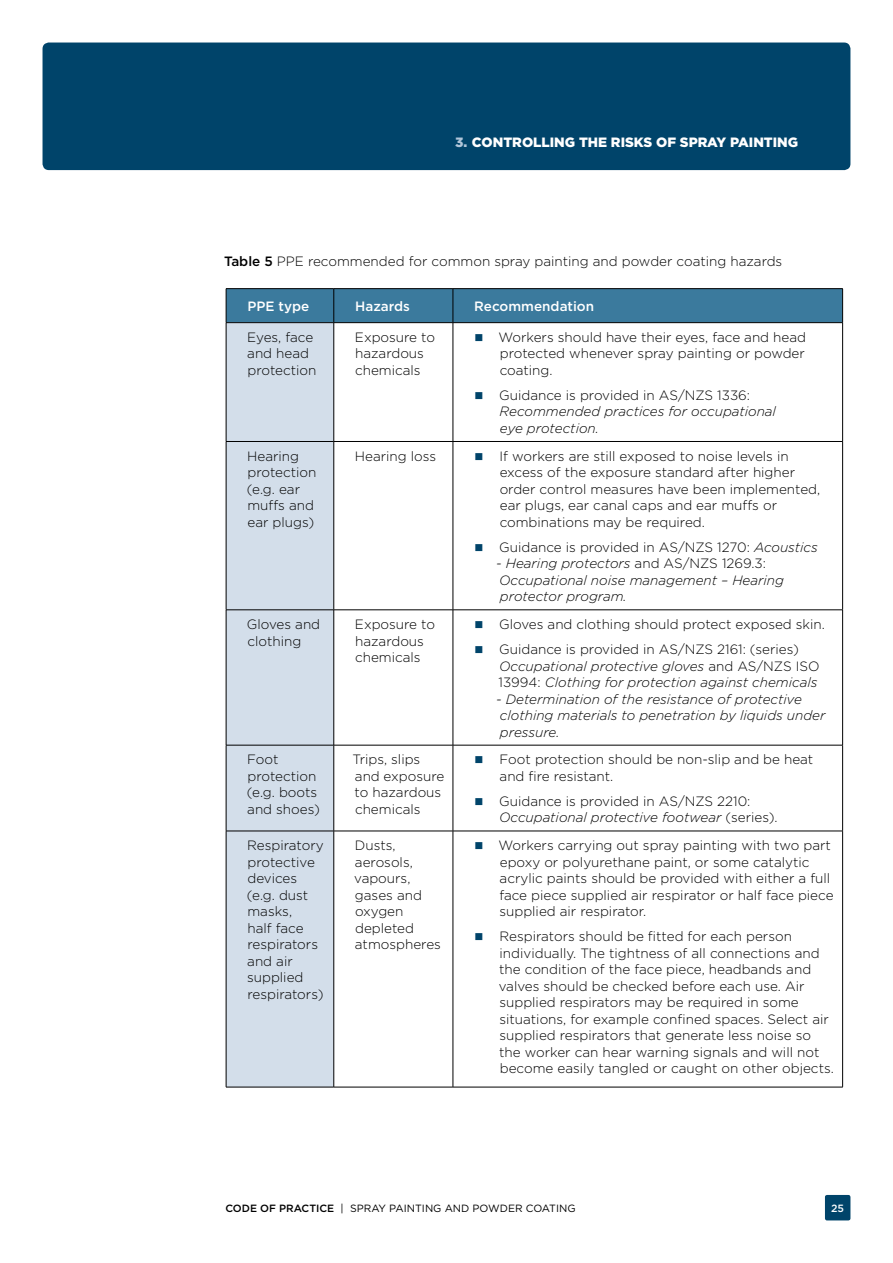
<style>
.page{position:relative;width:893px;height:1263px;background:#fff}
.page>*{position:absolute;margin:0;border:0;box-sizing:border-box;transform-origin:0 0}
.t1{font:300 13.5px/16.5px "Gotham";color:#000}
.t2{font:italic 300 13.5px/16.5px "Gotham";color:#000}
.t3{font:900 13.5px "Gotham";color:#fff}
.t4{font:500 13.5px "Gotham";color:#fff}
.t5{font:10.5px "Gotham";color:#000}
.t6{font:500 10.5px "Gotham";color:#fff}
.s1{color:#b1c6da}
.s2{font-weight:500}
.s3{font-style:italic}
.s4{font-style:normal}
</style>
<div class="page">
<div style="left:43px;top:43px;width:807px;height:127px;background:#00446a;border-radius:6px"></div>
<div style="left:825px;top:1195px;width:25px;height:25px;background:#00446a;border-radius:2px"></div>
<div style="left:227px;top:289px;width:615px;height:33px;background:#3b7a9d"></div>
<div style="left:227px;top:323px;width:107px;height:764px;background:#d3deea"></div>
<hr style="left:226px;top:288px;width:108px;height:1px;background:#000">
<hr style="left:226px;top:289px;width:1px;height:33px;background:#000">
<hr style="left:334px;top:288px;width:119px;height:1px;background:#000">
<hr style="left:334px;top:289px;width:1px;height:33px;background:#000">
<hr style="left:453px;top:288px;width:390px;height:1px;background:#000">
<hr style="left:453px;top:289px;width:1px;height:33px;background:#000">
<hr style="left:842px;top:289px;width:1px;height:33px;background:#000">
<hr style="left:226px;top:322px;width:108px;height:1px;background:#000">
<hr style="left:334px;top:322px;width:119px;height:1px;background:#000">
<hr style="left:453px;top:322px;width:390px;height:1px;background:#000">
<hr style="left:226px;top:323px;width:1px;height:118px;background:#000">
<hr style="left:334px;top:323px;width:1px;height:118px;background:#000">
<hr style="left:453px;top:323px;width:1px;height:118px;background:#000">
<hr style="left:842px;top:323px;width:1px;height:118px;background:#000">
<hr style="left:226px;top:441px;width:108px;height:1px;background:#000">
<hr style="left:226px;top:442px;width:1px;height:168px;background:#000">
<hr style="left:334px;top:441px;width:119px;height:1px;background:#000">
<hr style="left:334px;top:442px;width:1px;height:168px;background:#000">
<hr style="left:453px;top:441px;width:390px;height:1px;background:#000">
<hr style="left:453px;top:442px;width:1px;height:168px;background:#000">
<hr style="left:842px;top:442px;width:1px;height:168px;background:#000">
<hr style="left:226px;top:609px;width:108px;height:1px;background:#000">
<hr style="left:226px;top:610px;width:1px;height:135px;background:#000">
<hr style="left:334px;top:609px;width:119px;height:1px;background:#000">
<hr style="left:334px;top:610px;width:1px;height:135px;background:#000">
<hr style="left:453px;top:609px;width:390px;height:1px;background:#000">
<hr style="left:453px;top:610px;width:1px;height:135px;background:#000">
<hr style="left:842px;top:610px;width:1px;height:135px;background:#000">
<hr style="left:226px;top:745px;width:108px;height:1px;background:#000">
<hr style="left:226px;top:745px;width:1px;height:86px;background:#000">
<hr style="left:334px;top:745px;width:119px;height:1px;background:#000">
<hr style="left:334px;top:745px;width:1px;height:86px;background:#000">
<hr style="left:453px;top:745px;width:390px;height:1px;background:#000">
<hr style="left:453px;top:745px;width:1px;height:86px;background:#000">
<hr style="left:842px;top:745px;width:1px;height:86px;background:#000">
<hr style="left:226px;top:831px;width:108px;height:1px;background:#000">
<hr style="left:226px;top:831px;width:1px;height:256px;background:#000">
<hr style="left:334px;top:831px;width:119px;height:1px;background:#000">
<hr style="left:334px;top:831px;width:1px;height:256px;background:#000">
<hr style="left:453px;top:831px;width:390px;height:1px;background:#000">
<hr style="left:453px;top:831px;width:1px;height:256px;background:#000">
<hr style="left:842px;top:831px;width:1px;height:256px;background:#000">
<hr style="left:226px;top:1087px;width:108px;height:1px;background:#000">
<hr style="left:334px;top:1087px;width:119px;height:1px;background:#000">
<hr style="left:453px;top:1087px;width:390px;height:1px;background:#000">
<p class="t3" style="left:455px;top:137px;width:344px"><span class="s1">3.</span> CONTROLLING THE RISKS OF SPRAY PAINTING</p>
<p class="t1" style="left:224px;top:254px;width:560px"><span class="s2">Table 5</span> PPE recommended for common spray painting and powder coating hazards</p>
<p class="t4" style="left:247px;top:300px;width:63px">PPE type</p>
<p class="t4" style="left:355px;top:300px;width:56px">Hazards</p>
<p class="t4" style="left:474px;top:300px;width:121px">Recommendation</p>
<p class="t1" style="left:247px;top:330px;width:71px">Eyes, face and head protection</p>
<p class="t1" style="left:355px;top:330px;width:82px">Exposure to hazardous chemicals</p>
<p class="t1" style="left:498px;top:330px;width:309px;text-align:justify">Workers should have their eyes, face and head protected whenever spray painting or powder coating.</p>
<p class="t1" style="left:499px;top:388px;width:252px">Guidance is provided in AS/NZS 1336:</p>
<p class="t2" style="left:499px;top:404px;width:278px">Recommended practices for occupational eye protection.</p>
<p class="t1" style="left:247px;top:448px;width:71px">Hearing protection (e.g. ear muffs and ear plugs)</p>
<p class="t1" style="left:355px;top:448px;width:83px">Hearing loss</p>
<p class="t1" style="left:499px;top:448px;width:322px">If workers are still exposed to noise levels in excess of the exposure standard after higher order control measures have been implemented, ear plugs, ear canal caps and ear muffs or combinations may be required.</p>
<p class="t1" style="left:499px;top:539px;width:320px">Guidance is provided in AS/NZS 1270: <span class="s3">Acoustics</span></p>
<p class="t2" style="left:496px;top:556px;width:289px">- Hearing protectors <span class="s4">and AS/NZS 1269.3:<br></span>Occupational noise management – Hearing protector program.</p>
<p class="t1" style="left:247px;top:617px;width:75px">Gloves and clothing</p>
<p class="t1" style="left:355px;top:617px;width:82px">Exposure to hazardous chemicals</p>
<p class="t1" style="left:499px;top:612px;width:327px;line-height:25px">Gloves and clothing should protect exposed skin.<br>Guidance is provided in AS/NZS 2161: (series)</p>
<p class="t2" style="left:499px;top:658px;width:322px">Occupational protective gloves <span class="s4">and AS/NZS ISO<br>13994:</span> Clothing for protection against chemicals</p>
<p class="t2" style="left:496px;top:691px;width:331px">- Determination of the resistance of protective clothing materials to penetration by liquids under pressure.</p>
<p class="t1" style="left:247px;top:752px;width:75px">Foot protection (e.g. boots and shoes)</p>
<p class="t1" style="left:352px;top:752px;width:93px">Trips, slips and exposure to hazardous chemicals</p>
<p class="t1" style="left:500px;top:752px;width:315px">Foot protection should be non-slip and be heat and fire resistant.</p>
<p class="t1" style="left:499px;top:794px;width:280px">Guidance is provided in AS/NZS 2210:<br><span class="s3">Occupational protective footwear</span> (series).</p>
<p class="t1" style="left:247px;top:838px;width:78px">Respiratory protective devices (e.g. dust masks,<br>half face respirators and air supplied respirators)</p>
<p class="t1" style="left:354px;top:838px;width:88px">Dusts, aerosols, vapours, gases and oxygen depleted atmospheres</p>
<p class="t1" style="left:498px;top:838px;width:337px">Workers carrying out spray painting with two part epoxy or polyurethane paint, or some catalytic acrylic paints should be provided with either a full face piece supplied air respirator or half face piece supplied air respirator.</p>
<p class="t1" style="left:499px;top:929px;width:337px">Respirators should be fitted for each person individually. The tightness of all connections and the condition of the face piece, headbands and valves should be checked before each use. Air supplied respirators may be required in some situations, for example confined spaces. Select air supplied respirators that generate less noise so the worker can hear warning signals and will not become easily tangled or caught on other objects.</p>
<p class="t5" style="left:225px;top:1203px;width:352px"><span class="s2">CODE OF PRACTICE</span> | SPRAY PAINTING AND POWDER COATING</p>
<p class="t6" style="left:831px;top:1203px;width:14px">25</p>
</div>
